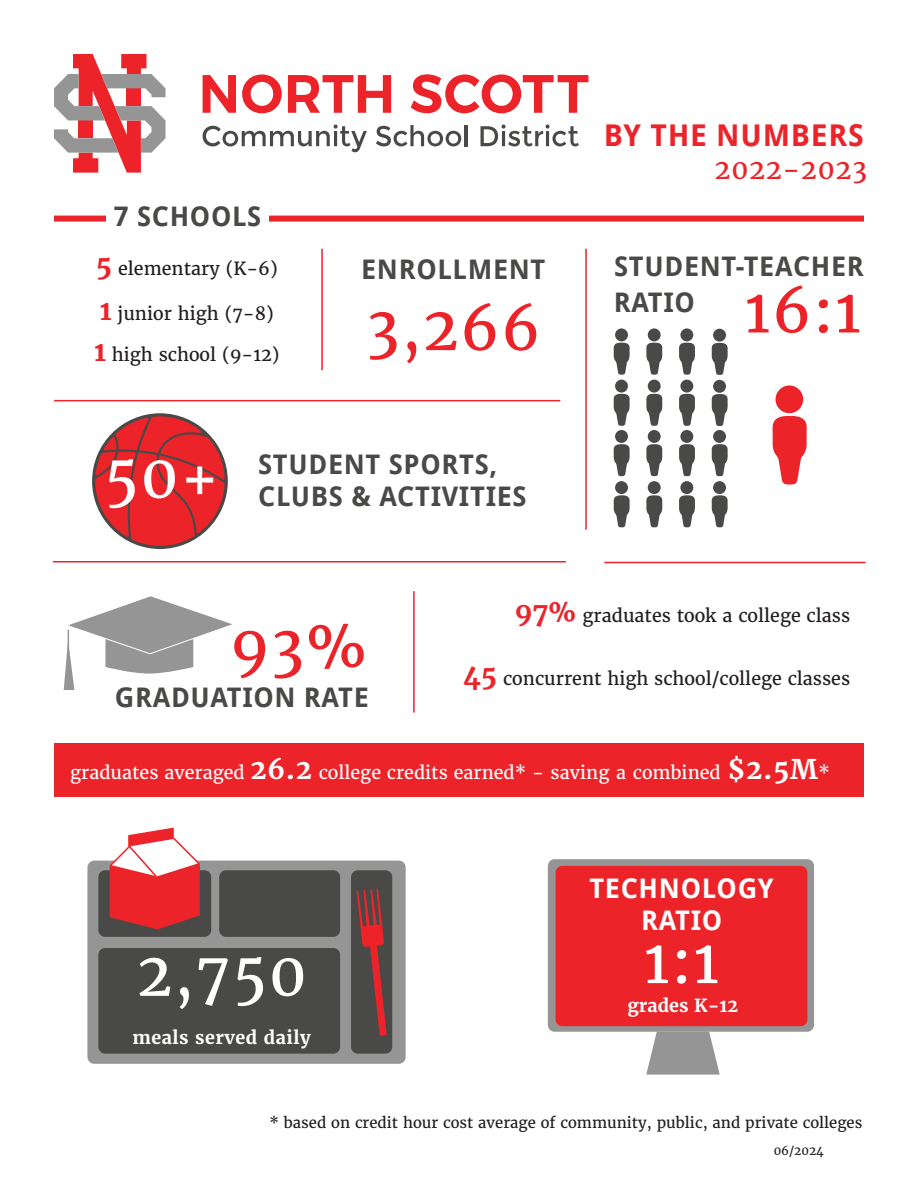
<style>
.page{position:relative;width:918px;height:1188px;background:#fff}
.page>*{position:absolute;margin:0;border:0;box-sizing:border-box;transform-origin:0 0}
.t1{font:60px "Merriweather";letter-spacing:.025em;color:#ec2329}
.t2{font:60px "Merriweather";color:#fff}
.t3{font:700 30px "Droid Sans";letter-spacing:.025em;color:#ec2329}
.t4{font:700 27px/32.4px "Droid Sans";letter-spacing:.025em;color:#494948}
.t5{font:700 27px/32.4px "Droid Sans";letter-spacing:.025em;color:#fff;text-align:center}
.t6{font:27px "Merriweather";letter-spacing:.025em;color:#ec2329}
.t7{font:18px "Merriweather";color:#231f20}
.t8{font:18px "Merriweather";color:#fff}
.t9{font:700 18px "Merriweather";letter-spacing:.025em;color:#fff}
.t10{font:700 18px "Merriweather";color:#fff}
.t11{font:15px "Merriweather";color:#231f20}
.t12{font:12px "Merriweather";color:#231f20}
.s1{font-weight:700;font-size:27px;color:#ec2329}
.s2{font-weight:700;font-size:27px}
</style>
<div class="page">
<svg style="left:95px;top:416px;width:130px;height:130px"></svg>
<svg style="left:54px;top:54px;width:112px;height:119px"></svg>
<svg style="left:203px;top:75px;width:33px;height:38px"></svg>
<svg style="left:242px;top:74px;width:40px;height:39px"></svg>
<svg style="left:288px;top:75px;width:103px;height:38px"></svg>
<svg style="left:411px;top:74px;width:177px;height:39px"></svg>
<svg style="left:203px;top:125px;width:164px;height:27px"></svg>
<svg style="left:376px;top:125px;width:85px;height:21px"></svg>
<hr style="left:465px;top:125px;width:3px;height:21px;background:#494948">
<svg style="left:481px;top:125px;width:98px;height:21px"></svg>
<div style="left:54px;top:216px;width:810px;height:6px;background:#ec2329"></div>
<div style="left:107px;top:206px;width:162px;height:34px;background:#fff"></div>
<svg style="left:772px;top:416px;width:35px;height:69px"></svg>
<div style="left:776px;top:385px;width:27px;height:28px;background:#ec2329;border-radius:50%"></div>
<svg style="left:614px;top:444px;width:16px;height:32px"></svg>
<div style="left:615px;top:430px;width:13px;height:13px;background:#494948;border-radius:50%"></div>
<svg style="left:646px;top:444px;width:17px;height:32px"></svg>
<div style="left:648px;top:430px;width:13px;height:13px;background:#494948;border-radius:50%"></div>
<svg style="left:679px;top:444px;width:16px;height:32px"></svg>
<div style="left:680px;top:430px;width:13px;height:13px;background:#494948;border-radius:50%"></div>
<svg style="left:712px;top:444px;width:16px;height:32px"></svg>
<div style="left:713px;top:430px;width:13px;height:13px;background:#494948;border-radius:50%"></div>
<svg style="left:614px;top:342px;width:16px;height:33px"></svg>
<div style="left:615px;top:328px;width:13px;height:13px;background:#494948;border-radius:50%"></div>
<svg style="left:646px;top:342px;width:17px;height:33px"></svg>
<div style="left:648px;top:328px;width:13px;height:13px;background:#494948;border-radius:50%"></div>
<svg style="left:679px;top:342px;width:16px;height:33px"></svg>
<div style="left:680px;top:328px;width:13px;height:13px;background:#494948;border-radius:50%"></div>
<svg style="left:712px;top:343px;width:16px;height:32px"></svg>
<div style="left:713px;top:329px;width:13px;height:13px;background:#494948;border-radius:50%"></div>
<svg style="left:614px;top:495px;width:16px;height:32px"></svg>
<div style="left:615px;top:481px;width:13px;height:13px;background:#494948;border-radius:50%"></div>
<svg style="left:646px;top:495px;width:17px;height:32px"></svg>
<div style="left:648px;top:481px;width:13px;height:13px;background:#494948;border-radius:50%"></div>
<svg style="left:679px;top:495px;width:16px;height:32px"></svg>
<div style="left:680px;top:481px;width:13px;height:13px;background:#494948;border-radius:50%"></div>
<svg style="left:712px;top:495px;width:16px;height:32px"></svg>
<div style="left:713px;top:481px;width:13px;height:13px;background:#494948;border-radius:50%"></div>
<svg style="left:614px;top:394px;width:16px;height:32px"></svg>
<div style="left:615px;top:380px;width:13px;height:13px;background:#494948;border-radius:50%"></div>
<svg style="left:646px;top:394px;width:17px;height:32px"></svg>
<div style="left:648px;top:380px;width:13px;height:13px;background:#494948;border-radius:50%"></div>
<svg style="left:679px;top:394px;width:16px;height:32px"></svg>
<div style="left:680px;top:380px;width:13px;height:13px;background:#494948;border-radius:50%"></div>
<svg style="left:712px;top:394px;width:16px;height:32px"></svg>
<div style="left:713px;top:380px;width:13px;height:13px;background:#494948;border-radius:50%"></div>
<hr style="left:585px;top:249px;width:2px;height:281px;background:#ec2329">
<hr style="left:321px;top:249px;width:2px;height:121px;background:#ec2329">
<hr style="left:413px;top:591px;width:2px;height:122px;background:#ec2329">
<svg style="left:64px;top:596px;width:168px;height:94px"></svg>
<div style="left:54px;top:743px;width:810px;height:54px;background:#ec2329"></div>
<hr style="left:54px;top:400px;width:506px;height:1px;background:#ec2329">
<hr style="left:53px;top:561px;width:513px;height:1px;background:#ec2329">
<hr style="left:604px;top:562px;width:262px;height:1px;background:#ec2329">
<div style="left:87px;top:861px;width:319px;height:203px;background:#959596;border-radius:7px"></div>
<div style="left:98px;top:948px;width:242px;height:106px;background:#494948;border-radius:7px"></div>
<div style="left:351px;top:870px;width:41px;height:184px;background:#494948;border-radius:7px"></div>
<div style="left:98px;top:870px;width:113px;height:67px;background:#494948;border-radius:7px"></div>
<div style="left:219px;top:870px;width:121px;height:67px;background:#494948;border-radius:7px"></div>
<svg style="left:357px;top:889px;width:30px;height:147px"></svg>
<svg style="left:107px;top:827px;width:95px;height:102px"></svg>
<div style="left:548px;top:859px;width:266px;height:173px;background:linear-gradient(to right,#979293,#979293);border-radius:7px"></div>
<div style="left:556px;top:866px;width:251px;height:160px;background:#ec2329;border-radius:7px"></div>
<svg style="left:646px;top:1032px;width:74px;height:43px;background:#a5a5a6"></svg>
<p class="t4" style="left:114px;top:200px;width:149px">7 SCHOOLS</p>
<p class="t7" style="left:96px;top:258px;width:183px"><span class="s1">5</span> elementary (K-6)</p>
<p class="t7" style="left:100px;top:302px;width:176px"><span class="s1">1</span> junior high (7-8)</p>
<p class="t7" style="left:94px;top:343px;width:187px"><span class="s1">1</span> high school (9-12)</p>
<p class="t4" style="left:361px;top:253px;width:186px">ENROLLMENT</p>
<p class="t1" style="left:366px;top:291px;width:176px">3,266</p>
<p class="t2" style="left:104px;top:439px;width:117px">50+</p>
<p class="t4" style="left:258px;top:447px;width:270px">STUDENT SPORTS,<br>CLUBS &amp; ACTIVITIES</p>
<p class="t3" style="left:604px;top:114px;width:261px">BY THE NUMBERS</p>
<p class="t6" style="left:715px;top:152px;width:154px">2022-2023</p>
<p class="t4" style="left:614px;top:249px;width:251px">STUDENT-TEACHER</p>
<p class="t4" style="left:614px;top:285px;width:83px">RATIO</p>
<p class="t1" style="left:745px;top:273px;width:118px">16:1</p>
<p class="t1" style="left:230px;top:610px;width:139px">93%</p>
<p class="t4" style="left:115px;top:680px;width:255px">GRADUATION RATE</p>
<p class="t7" style="left:515px;top:604px;width:337px"><span class="s1">97%</span> graduates took a college class</p>
<p class="t7" style="left:463px;top:667px;width:388px"><span class="s1">45</span> concurrent high school/college classes</p>
<p class="t8" style="left:70px;top:761px;width:761px">graduates averaged <span class="s2">26.2</span> college credits earned* - saving a combined <span class="s2">$2.5M</span>*</p>
<p class="t2" style="left:137px;top:937px;width:172px">2,750</p>
<p class="t9" style="left:133px;top:1026px;width:180px">meals served daily</p>
<p class="t5" style="left:589px;top:871px;width:186px">TECHNOLOGY<br>RATIO</p>
<p class="t2" style="left:644px;top:924px;width:77px">1:1</p>
<p class="t10" style="left:628px;top:994px;width:112px">grades K-12</p>
<p class="t11" style="left:270px;top:1113px;width:594px">* based on credit hour cost average of community, public, and private colleges</p>
<p class="t12" style="left:774px;top:1143px;width:52px">06/2024</p>
</div>
